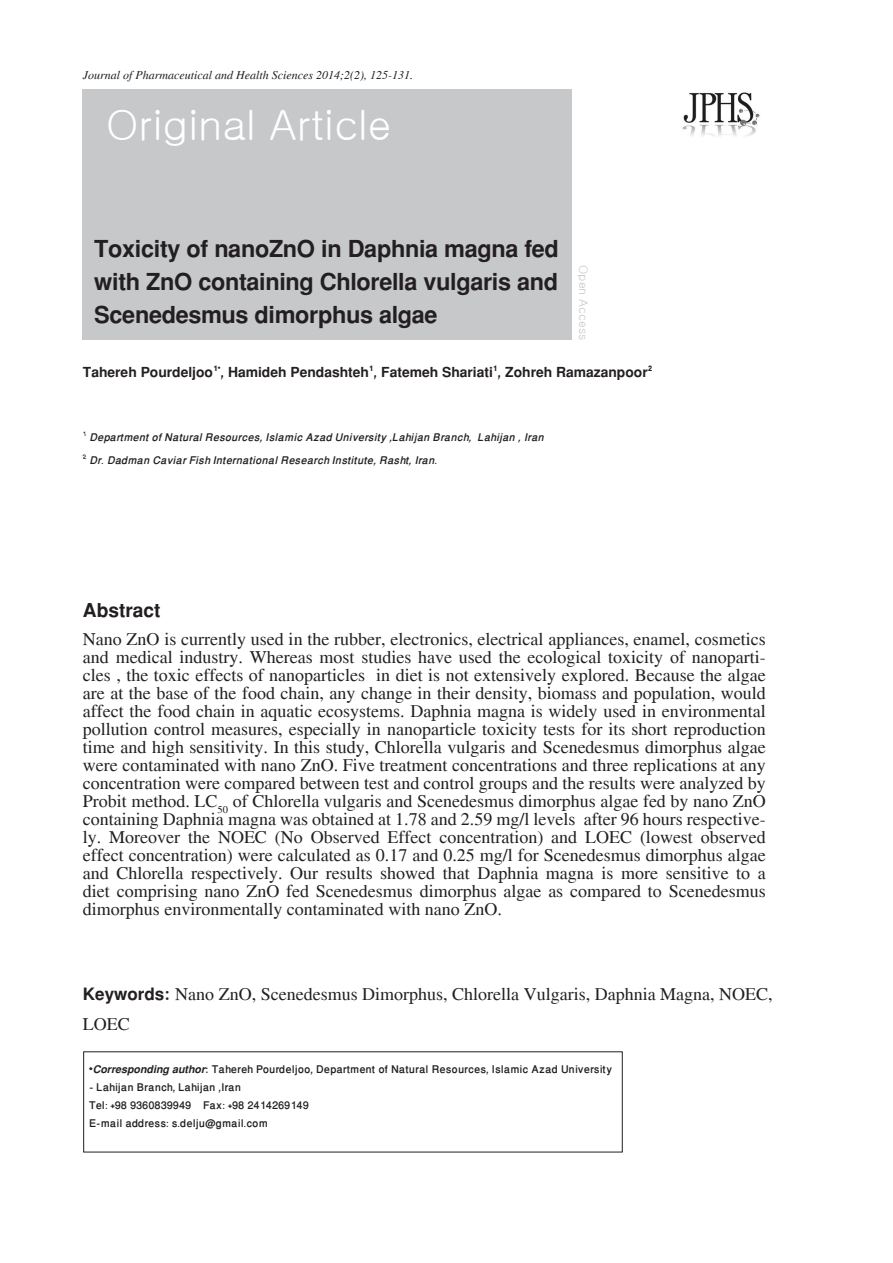
<style>
.page{position:relative;width:893px;height:1263px;background:#fff}
.page>*{position:absolute;margin:0;border:0;box-sizing:border-box;transform-origin:0 0}
.t1{font:42px "Gulim";color:#fff}
.t2{font:700 33px/33px "Win Soft Pro";letter-spacing:-.01em;color:#231f20;text-align:justify}
.t3{font:700 27px "Win Soft Pro";color:#231f20}
.t4{font:700 19.5px "Win Soft Pro";color:#231f20}
.t5{font:18px/18px "Jaghb Uni";color:#231f20}
.t6{font:500 15px "Win Soft Pro";color:#231f20}
.t7{font:italic 500 15px "Win Soft Pro";color:#231f20}
.t8{font:italic 12px "Jaghb Uni";color:#231f20}
.t9{font:12px "Gulim";color:#c5c6c8}
.s1{font-family:"Win Soft Pro";font-weight:700;font-size:24px}
.s2{font-weight:700;font-style:italic}
</style>
<div class="page">
<div style="left:83px;top:89px;width:489px;height:251px;background:#c7c8ca"></div>
<img style="left:682px;top:92px;width:78px;height:44px">
<p class="t8" style="left:83px;top:68px;width:332px">Journal of Pharmaceutical and Health Sciences 2014;2(2), 125-131.</p>
<h1 class="t1" style="left:106px;top:104px;width:287px">Original Article</h1>
<p class="t2" style="left:94px;top:231px;width:466px">Toxicity of nanoZnO in Daphnia magna fed with ZnO containing Chlorella vulgaris and Scenedesmus dimorphus algae</p>
<p class="t4" style="left:83px;top:358px;width:571px">Tahereh Pourdeljoo<sup>1*</sup>, Hamideh Pendashteh<sup>1</sup>, Fatemeh Shariati<sup>1</sup>, Zohreh Ramazanpoor<sup>2</sup></p>
<p class="t9" style="left:589px;top:265px;width:77px;rotate:90deg">Open Access</p>
<p class="t7" style="left:83px;top:426px;width:462px"><sup>1</sup> Department of Natural Resources, Islamic Azad University ,Lahijan Branch, Lahijan , Iran</p>
<p class="t7" style="left:83px;top:449px;width:356px"><sup>2</sup> Dr. Dadman Caviar Fish International Research Institute, Rasht, Iran.</p>
<h3 class="t3" style="left:83px;top:590px;width:79px">Abstract</h3>
<p class="t5" style="left:83px;top:629px;width:684px;text-align:justify">Nano ZnO is currently used in the rubber, electronics, electrical appliances, enamel, cosmetics and medical industry. Whereas most studies have used the ecological toxicity of nanoparti&shy;cles , the toxic effects of nanoparticles in diet is not extensively explored. Because the algae are at the base of the food chain, any change in their density, biomass and population, would affect the food chain in aquatic ecosystems. Daphnia magna is widely used in environmental pollution control measures, especially in nanoparticle toxicity tests for its short reproduction time and high sensitivity. In this study, Chlorella vulgaris and Scenedesmus dimorphus algae were contaminated with nano ZnO. Five treatment concentrations and three replications at any concentration were compared between test and control groups and the results were analyzed by Probit method. LC<sub>50</sub> of Chlorella vulgaris and Scenedesmus dimorphus algae fed by nano ZnO containing Daphnia magna was obtained at 1.78 and 2.59 mg/l levels after 96 hours respective&shy;ly. Moreover the NOEC (No Observed Effect concentration) and LOEC (lowest observed effect concentration) were calculated as 0.17 and 0.25 mg/l for Scenedesmus dimorphus algae and Chlorella respectively. Our results showed that Daphnia magna is more sensitive to a diet comprising nano ZnO fed Scenedesmus dimorphus algae as compared to Scenedesmus dimorphus environmentally contaminated with nano ZnO.</p>
<p class="t5" style="left:83px;top:978px;width:691px;line-height:30px"><span class="s1">Keywords:</span> Nano ZnO, Scenedesmus Dimorphus, Chlorella Vulgaris, Daphnia Magna, NOEC,<br>LOEC</p>
<p class="t6" style="left:89px;top:1058px;width:524px"><span class="s2">*Corresponding author:</span> Tahereh Pourdeljoo, Department of Natural Resources, Islamic Azad University</p>
<p class="t6" style="left:89px;top:1076px;width:154px">- Lahijan Branch, Lahijan ,Iran</p>
<p class="t6" style="left:89px;top:1094px;width:221px">Tel: +98 9360839949 Fax: +98 2414269149</p>
<p class="t6" style="left:89px;top:1112px;width:180px">E-mail address: s.delju@gmail.com</p>
</div>
